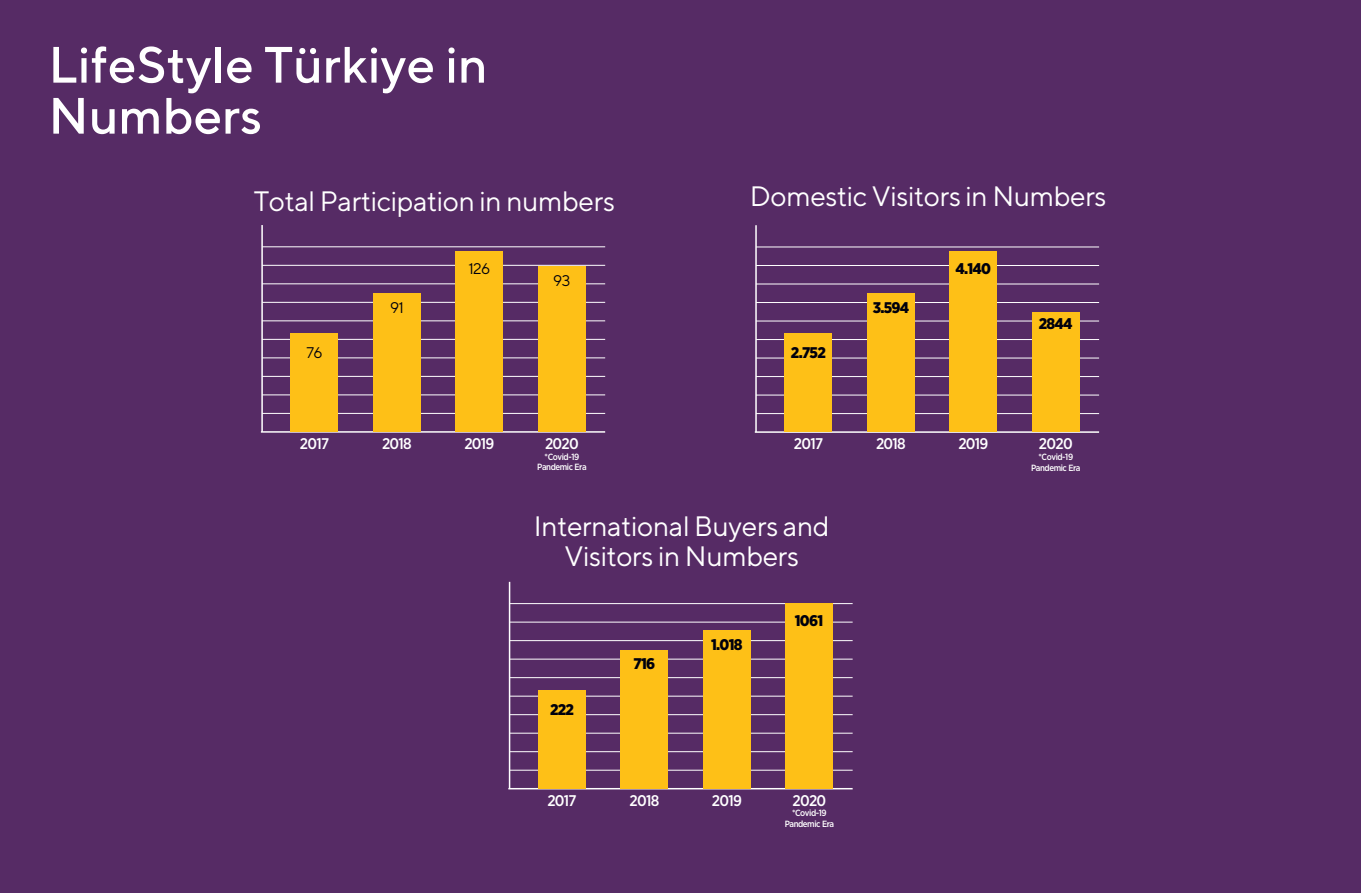
<style>
.page{position:relative;width:1361px;height:893px;background:#562b65}
.page>*{position:absolute;margin:0;border:0;box-sizing:border-box;transform-origin:0 0}
.t1{font:500 51px/51px "TT Norms";color:#fff}
.t2{font:28.05px/30px "TT Norms";letter-spacing:-.015em;color:#fff;text-align:center}
.t3{font:500 15.45px "Gotham Narrow";letter-spacing:-.045em;color:#fff}
.t4{font:900 15.45px "Gotham Narrow";letter-spacing:-.045em;color:#00000d}
.t5{font:15.45px "TT Norms";letter-spacing:-.045em;color:#00000d}
.t6{font:500 9px/10.8px "Gotham Narrow";letter-spacing:-.045em;color:#fff;text-align:center}
</style>
<div class="page">
<hr style="left:508px;top:788px;width:344px;height:1px;background:#fff">
<hr style="left:509px;top:582px;width:1px;height:207px;background:#fff">
<hr style="left:509px;top:770px;width:343px;height:1px;background:#fff">
<hr style="left:509px;top:751px;width:343px;height:1px;background:#fff">
<hr style="left:509px;top:733px;width:343px;height:1px;background:#fff">
<hr style="left:509px;top:714px;width:343px;height:1px;background:#fff">
<hr style="left:509px;top:696px;width:343px;height:1px;background:#fff">
<hr style="left:509px;top:677px;width:343px;height:1px;background:#fff">
<hr style="left:509px;top:659px;width:343px;height:1px;background:#fff">
<hr style="left:509px;top:640px;width:343px;height:1px;background:#fff">
<hr style="left:509px;top:622px;width:343px;height:1px;background:#fff">
<hr style="left:509px;top:603px;width:343px;height:1px;background:#fff">
<div style="left:538px;top:690px;width:48px;height:99px;background:#fec017"></div>
<div style="left:620px;top:650px;width:48px;height:139px;background:#fec017"></div>
<div style="left:702px;top:631px;width:48px;height:158px;background:#fec017"></div>
<div style="left:785px;top:604px;width:48px;height:185px;background:#fec017"></div>
<hr style="left:261px;top:431px;width:344px;height:2px;background:#fff">
<hr style="left:261px;top:225px;width:2px;height:207px;background:#fff">
<hr style="left:262px;top:413px;width:343px;height:1px;background:#fff">
<hr style="left:262px;top:395px;width:343px;height:1px;background:#fff">
<hr style="left:262px;top:376px;width:343px;height:1px;background:#fff">
<hr style="left:262px;top:358px;width:343px;height:1px;background:#fff">
<hr style="left:262px;top:339px;width:343px;height:1px;background:#fff">
<hr style="left:262px;top:321px;width:343px;height:1px;background:#fff">
<hr style="left:262px;top:302px;width:343px;height:1px;background:#fff">
<hr style="left:262px;top:284px;width:343px;height:1px;background:#fff">
<hr style="left:262px;top:265px;width:343px;height:1px;background:#fff">
<hr style="left:262px;top:247px;width:343px;height:1px;background:#fff">
<div style="left:290px;top:334px;width:48px;height:98px;background:#fec017"></div>
<div style="left:373px;top:294px;width:48px;height:138px;background:#fec017"></div>
<div style="left:455px;top:251px;width:48px;height:181px;background:#fec017"></div>
<div style="left:537px;top:266px;width:48px;height:166px;background:#fec017"></div>
<hr style="left:755px;top:431px;width:344px;height:2px;background:#fff">
<hr style="left:755px;top:225px;width:2px;height:207px;background:#fff">
<hr style="left:756px;top:413px;width:343px;height:1px;background:#fff">
<hr style="left:756px;top:395px;width:343px;height:1px;background:#fff">
<hr style="left:756px;top:376px;width:343px;height:1px;background:#fff">
<hr style="left:756px;top:358px;width:343px;height:1px;background:#fff">
<hr style="left:756px;top:339px;width:343px;height:1px;background:#fff">
<hr style="left:756px;top:321px;width:343px;height:1px;background:#fff">
<hr style="left:756px;top:302px;width:343px;height:1px;background:#fff">
<hr style="left:756px;top:284px;width:343px;height:1px;background:#fff">
<hr style="left:756px;top:265px;width:343px;height:1px;background:#fff">
<hr style="left:756px;top:247px;width:343px;height:1px;background:#fff">
<div style="left:784px;top:334px;width:48px;height:98px;background:#fec017"></div>
<div style="left:866px;top:294px;width:48px;height:138px;background:#fec017"></div>
<div style="left:949px;top:251px;width:48px;height:181px;background:#fec017"></div>
<div style="left:1031px;top:313px;width:48px;height:119px;background:#fec017"></div>
<h1 class="t1" style="left:48px;top:38px;width:441px">LifeStyle Türkiye in<br>Numbers</h1>
<p class="t2" style="left:254px;top:185px;width:363px">Total Participation in numbers</p>
<p class="t2" style="left:750px;top:181px;width:358px">Domestic Visitors in Numbers</p>
<p class="t5" style="left:468px;top:259px;width:23px">126</p>
<p class="t5" style="left:553px;top:271px;width:19px">93</p>
<p class="t4" style="left:955px;top:258px;width:37px">4.140</p>
<p class="t5" style="left:390px;top:298px;width:15px">91</p>
<p class="t4" style="left:872px;top:297px;width:38px">3.594</p>
<p class="t4" style="left:1039px;top:313px;width:35px">2844</p>
<p class="t5" style="left:306px;top:343px;width:18px">76</p>
<p class="t4" style="left:791px;top:342px;width:36px">2.752</p>
<p class="t3" style="left:300px;top:434px;width:31px">2017</p>
<p class="t3" style="left:382px;top:434px;width:31px">2018</p>
<p class="t3" style="left:464px;top:434px;width:32px">2019</p>
<p class="t3" style="left:545px;top:434px;width:35px">2020</p>
<p class="t6" style="left:537px;top:451px;width:51px">*Covid-19<br>Pandemic Era</p>
<p class="t3" style="left:794px;top:434px;width:31px">2017</p>
<p class="t3" style="left:876px;top:434px;width:31px">2018</p>
<p class="t3" style="left:958px;top:434px;width:32px">2019</p>
<p class="t3" style="left:1039px;top:434px;width:35px">2020</p>
<p class="t6" style="left:1031px;top:451px;width:51px">*Covid-19<br>Pandemic Era</p>
<p class="t2" style="left:534px;top:511px;width:297px">International Buyers and<br>Visitors in Numbers</p>
<p class="t4" style="left:550px;top:699px;width:25px">222</p>
<p class="t4" style="left:633px;top:654px;width:23px">716</p>
<p class="t4" style="left:711px;top:635px;width:33px">1.018</p>
<p class="t4" style="left:795px;top:610px;width:30px">1061</p>
<p class="t3" style="left:547px;top:790px;width:31px">2017</p>
<p class="t3" style="left:629px;top:790px;width:31px">2018</p>
<p class="t3" style="left:712px;top:790px;width:32px">2019</p>
<p class="t3" style="left:792px;top:790px;width:35px">2020</p>
<p class="t6" style="left:784px;top:808px;width:51px">*Covid-19<br>Pandemic Era</p>
</div>
